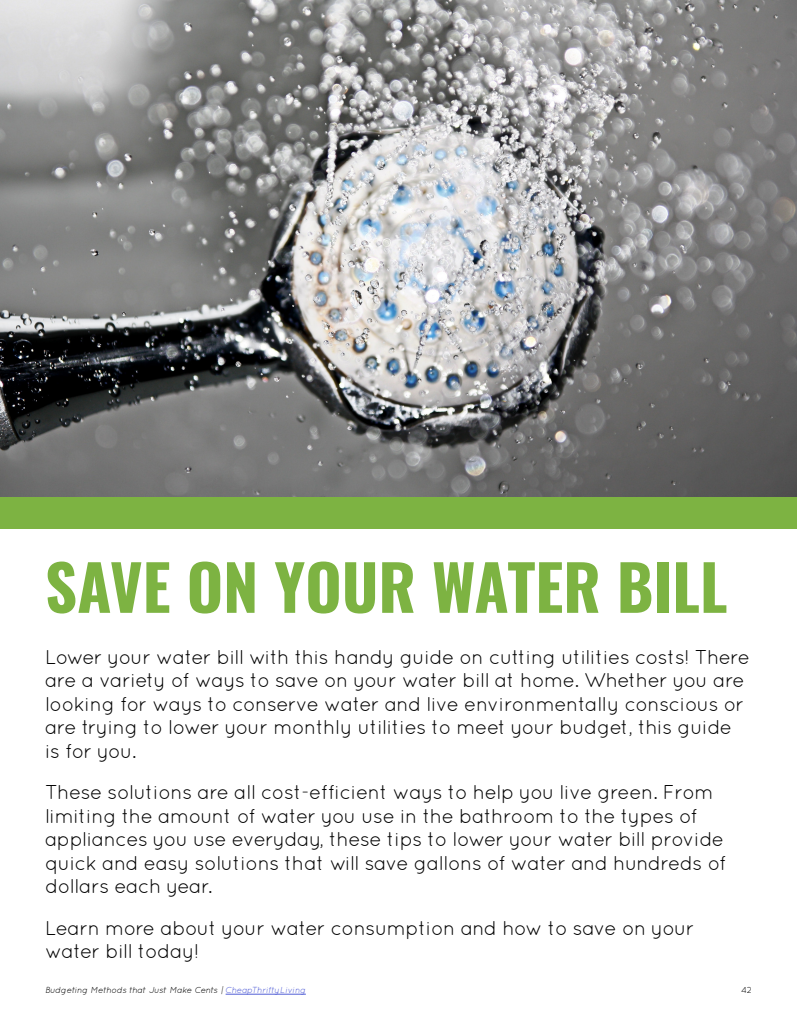
<style>
.page{position:relative;width:797px;height:1030px;background:#fff}
.page>*{position:absolute;margin:0;border:0;box-sizing:border-box;transform-origin:0 0}
.t1{font:700 62.5px "Oswald";color:#7db342}
.t2{font:20px/23.6px "Quicksand";letter-spacing:-.02em;color:#000}
.t3{font:italic 8.75px "Quicksand";color:#000}
.t4{font:8.75px "Quicksand";color:#000}
.s1{color:#4f5cd6}
</style>
<div class="page">
<hr style="left:226px;top:994px;width:80px;height:1px;background:#4f5cd6">
<div style="left:0;top:497px;width:797px;height:32px;background:#7db342"></div>
<img style="left:0;top:0;width:797px;height:497px">
<h1 class="t1" style="left:45px;top:544px;width:684px">SAVE ON YOUR WATER BILL</h1>
<p class="t2" style="left:45px;top:645px;width:706px">Lower your water bill with this handy guide on cutting utilities costs! There are a variety of ways to save on your water bill at home. Whether you are looking for ways to conserve water and live environmentally conscious or are trying to lower your monthly utilities to meet your budget, this guide is for you.</p>
<p class="t2" style="left:45px;top:780px;width:683px">These solutions are all cost-efficient ways to help you live green. From limiting the amount of water you use in the bathroom to the types of appliances you use everyday, these tips to lower your water bill provide quick and easy solutions that will save gallons of water and hundreds of dollars each year.</p>
<p class="t2" style="left:45px;top:916px;width:651px">Learn more about your water consumption and how to save on your water bill today!</p>
<p class="t3" style="left:45px;top:985px;width:262px">Budgeting Methods that Just Make Cents | <span class="s1">CheapThriftyLiving</span></p>
<p class="t4" style="left:741px;top:985px;width:12px">42</p>
</div>
